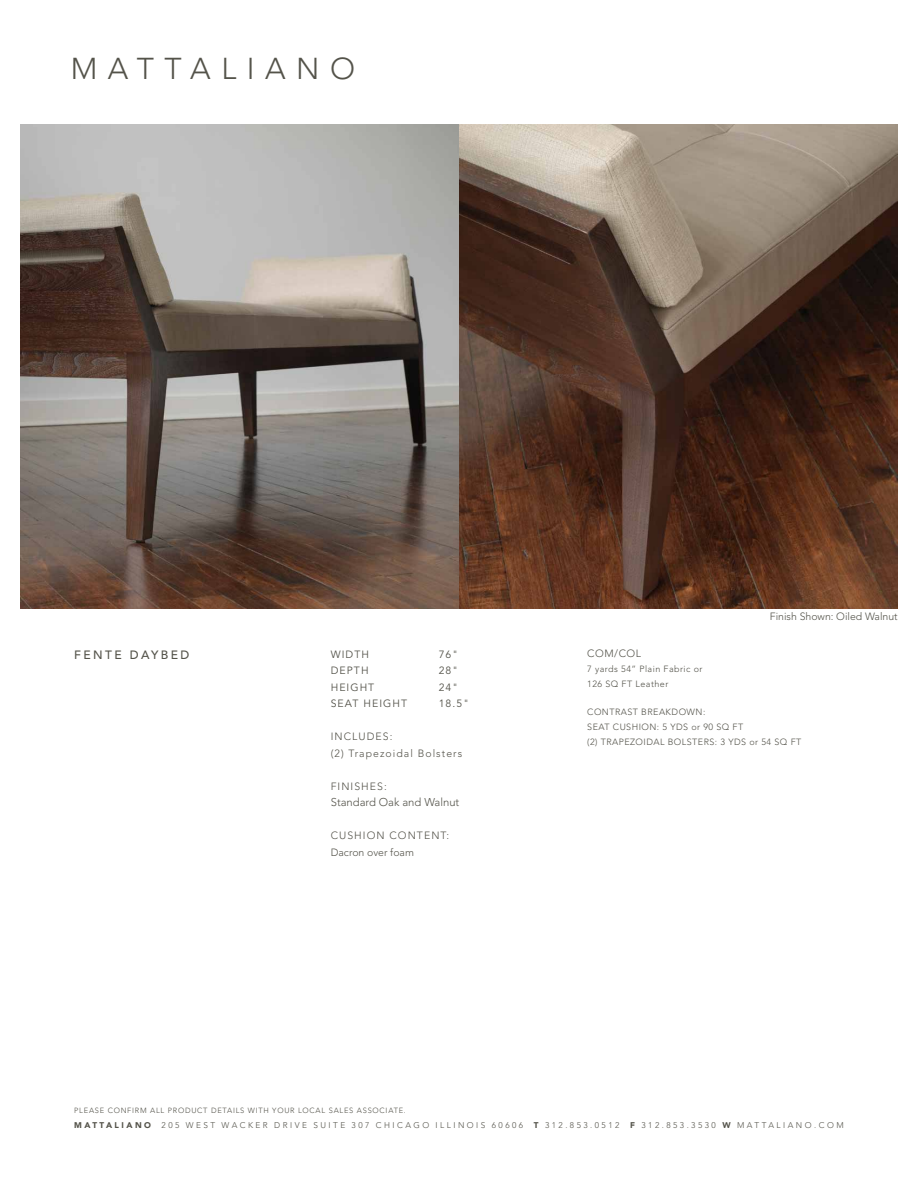
<style>
.page{position:relative;width:918px;height:1188px;background:#fff}
.page>*{position:absolute;margin:0;border:0;box-sizing:border-box;transform-origin:0 0}
.t1{font:300 30px "Avenir";letter-spacing:.35em;color:#54534a}
.t2{font:500 12px "Avenir";letter-spacing:.2em;color:#54534a}
.t3{font:300 11.25px "Avenir";color:#54534a}
.t4{font:300 10.5px/16.5px "Avenir";letter-spacing:.1em;color:#54534a}
.t5{font:10.5px "Avenir";letter-spacing:.1em;color:#54534a}
.t6{font:300 10.5px "Avenir";color:#54534a}
.t7{font:300 9px/15px "Avenir";letter-spacing:.05em;color:#54534a}
.t8{font:300 8.25px "Avenir";letter-spacing:.3em;color:#54534a}
.t9{font:900 8.25px "Avenir";letter-spacing:.3em;color:#54534a}
.t10{font:300 7.5px "Avenir";letter-spacing:.1em;color:#54534a}
.s1{font-weight:900}
</style>
<div class="page">
<img style="left:20px;top:125px;width:878px;height:484px">
<h1 class="t1" style="left:71px;top:51px;width:286px">MATTALIANO</h1>
<h2 class="t2" style="left:74px;top:648px;width:117px">FENTE DAYBED</h2>
<p class="t5" style="left:331px;top:648px;width:40px">WIDTH</p>
<p class="t5" style="left:439px;top:648px;width:21px">76"</p>
<p class="t5" style="left:331px;top:664px;width:39px">DEPTH</p>
<p class="t5" style="left:439px;top:664px;width:21px">28"</p>
<p class="t5" style="left:331px;top:681px;width:45px">HEIGHT</p>
<p class="t5" style="left:439px;top:681px;width:21px">24"</p>
<p class="t5" style="left:331px;top:697px;width:78px">SEAT HEIGHT</p>
<p class="t5" style="left:439px;top:697px;width:32px">18.5"</p>
<p class="t4" style="left:331px;top:728px;width:133px">INCLUDES:<br>(2) Trapezoidal Bolsters</p>
<p class="t4" style="left:331px;top:778px;width:58px">FINISHES:</p>
<p class="t3" style="left:331px;top:796px;width:130px">Standard Oak and Walnut</p>
<p class="t4" style="left:331px;top:827px;width:120px">CUSHION CONTENT:<br>Dacron over foam</p>
<p class="t10" style="left:74px;top:1106px;width:333px">PLEASE CONFIRM ALL PRODUCT DETAILS WITH YOUR LOCAL SALES ASSOCIATE.</p>
<p class="t6" style="left:770px;top:611px;width:129px">Finish Shown: Oiled Walnut</p>
<p class="t4" style="left:587px;top:646px;width:55px">COM/COL</p>
<p class="t7" style="left:587px;top:662px;width:117px">7 yards 54” Plain Fabric or<br>126 SQ FT Leather</p>
<p class="t7" style="left:587px;top:705px;width:216px">CONTRAST BREAKDOWN:<br>SEAT CUSHION: 5 YDS or 90 SQ FT<br>(2) TRAPEZOIDAL BOLSTERS: 3 YDS or 54 SQ FT</p>
<p class="t9" style="left:74px;top:1120px;width:78px">MATTALIANO</p>
<p class="t8" style="left:162px;top:1120px;width:363px">205 WEST WACKER DRIVE SUITE 307 CHICAGO ILLINOIS 60606</p>
<p class="t8" style="left:534px;top:1120px;width:87px"><span class="s1">T</span> 312.853.0512</p>
<p class="t8" style="left:630px;top:1120px;width:215px"><span class="s1">F</span> 312.853.3530 <span class="s1">W</span> MATTALIANO.COM</p>
</div>
